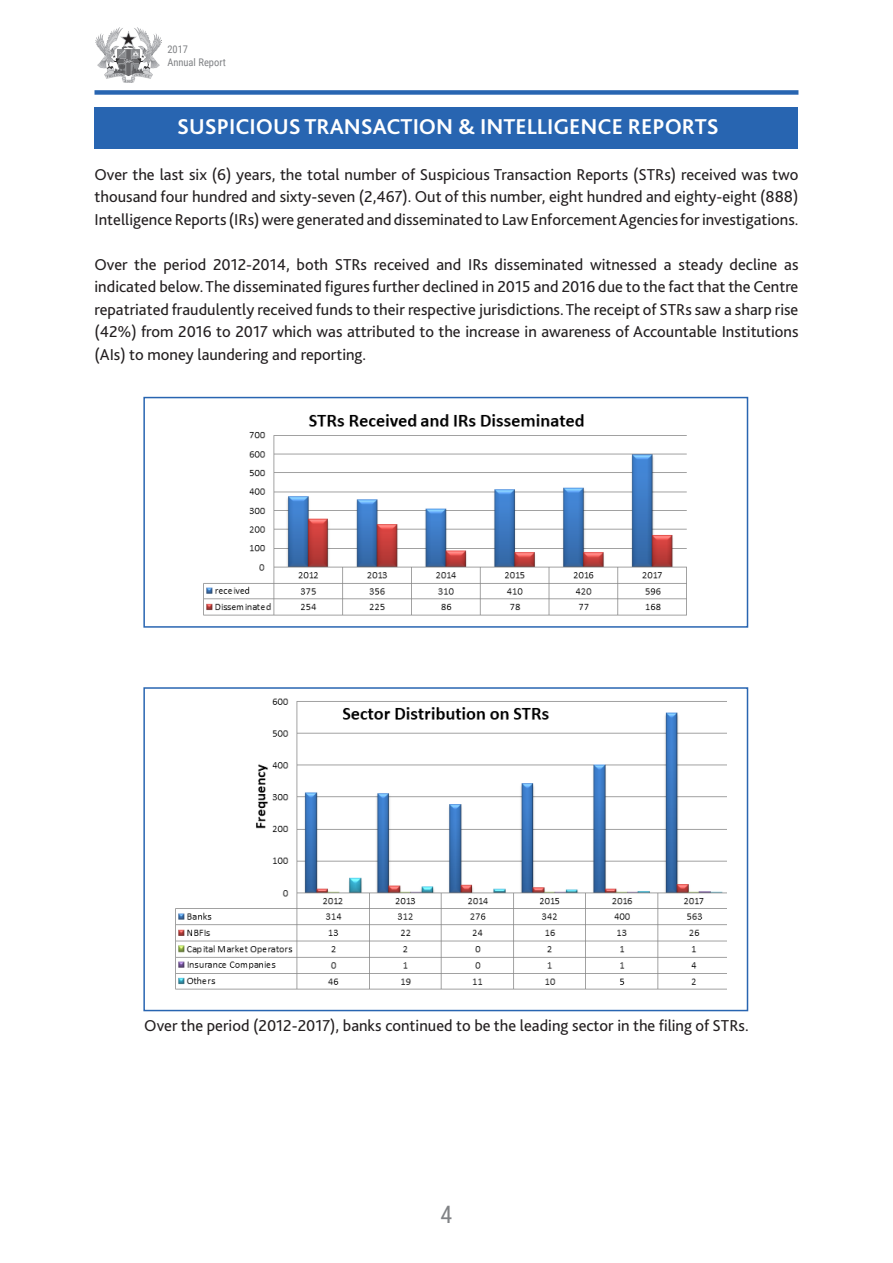
<style>
.page{position:relative;width:893px;height:1263px;background:#fff}
.page>*{position:absolute;margin:0;border:0;box-sizing:border-box;transform-origin:0 0}
.t1{font:24px "Roboto Condensed";color:#808285}
.t2{font:700 22.5px "Bliss 2";color:#fff}
.t3{font:16.5px/22.5px "Bliss 2";color:#231f20;text-align:justify}
.t4{font:10.5px/12.6px "Roboto Condensed";color:#808285}
</style>
<div class="page">
<div style="left:94px;top:90px;width:704px;height:5px;background:#2865b1"></div>
<img style="left:95px;top:27px;width:67px;height:56px">
<img style="left:203px;top:414px;width:484px;height:202px">
<img style="left:175px;top:698px;width:551px;height:292px">
<div style="left:143px;top:687px;width:605px;height:324px;border:2px solid #2865b1"></div>
<div style="left:143px;top:397px;width:605px;height:231px;border:2px solid #2865b1"></div>
<div style="left:94px;top:107px;width:704px;height:42px;background:#2865b1"></div>
<p class="t4" style="left:167px;top:43px;width:60px">2017<br>Annual Report</p>
<p class="t2" style="left:177px;top:113px;width:543px">SUSPICIOUS TRANSACTION &amp; INTELLIGENCE REPORTS</p>
<p class="t3" style="left:94px;top:163px;width:705px">Over the last six (6) years, the total number of Suspicious Transaction Reports (STRs) received was two thousand four hundred and sixty-seven (2,467). Out of this number, eight hundred and eighty-eight (888)<br>Intelligence Reports (IRs) were generated and disseminated to Law Enforcement Agencies for investigations.</p>
<p class="t3" style="left:94px;top:253px;width:705px">Over the period 2012-2014, both STRs received and IRs disseminated witnessed a steady decline as indicated below. The disseminated figures further declined in 2015 and 2016 due to the fact that the Centre repatriated fraudulently received funds to their respective jurisdictions. The receipt of STRs saw a sharp rise (42%) from 2016 to 2017 which was attributed to the increase in awareness of Accountable Institutions (AIs) to money laundering and reporting.</p>
<p class="t3" style="left:144px;top:1014px;width:606px">Over the period (2012-2017), banks continued to be the leading sector in the filing of STRs.</p>
<h1 class="t1" style="left:441px;top:1198px;width:13px">4</h1>
</div>
